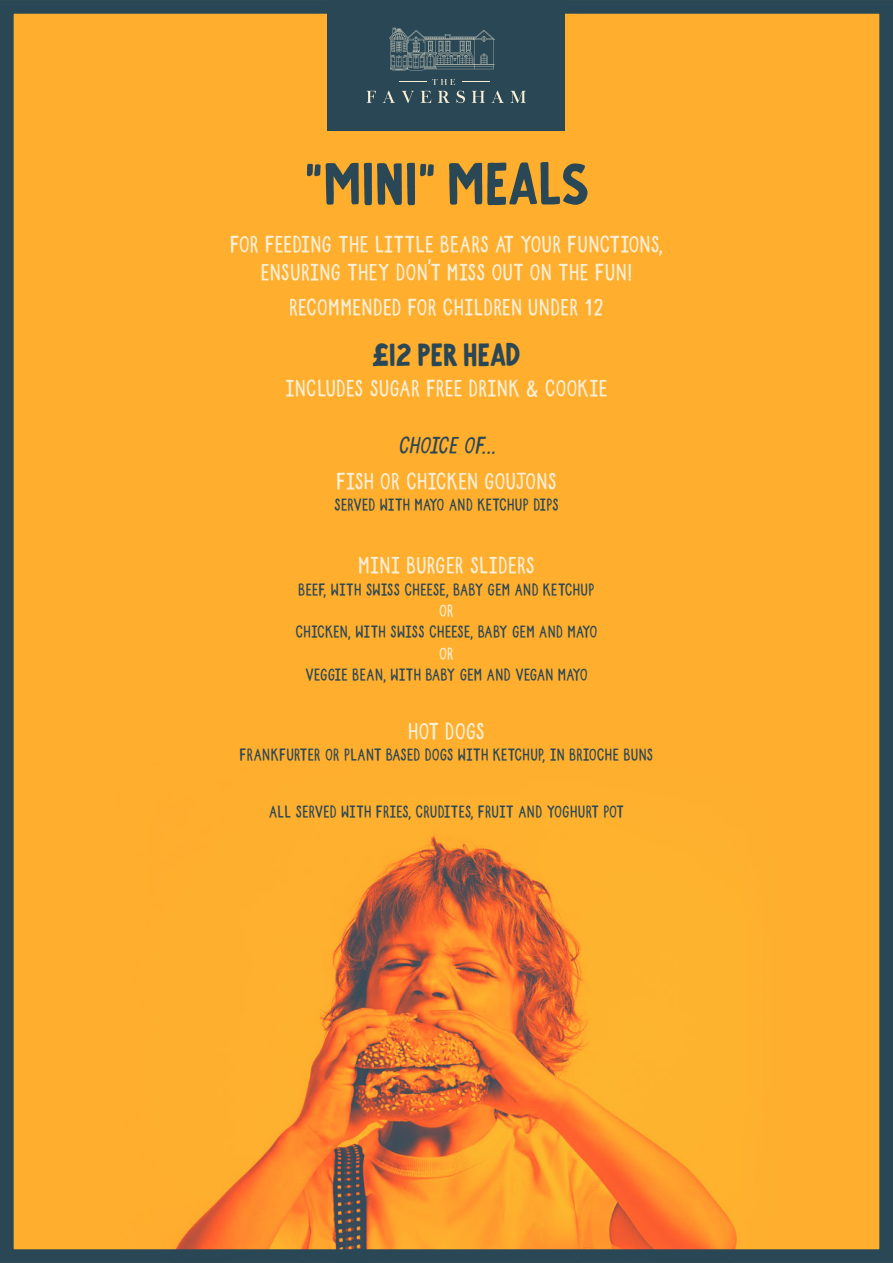
<style>
.page{position:relative;width:893px;height:1263px;background:#fff}
.page>*{position:absolute;margin:0;border:0;box-sizing:border-box;transform-origin:0 0}
.t1{font:88.95px "Supa Mega Fantastic Caps";color:#2a4756}
.t2{font:47.7px "Supa Mega Fantastic Caps";color:#2a4756}
.Price{font:21.9px/27.3px "Tacoand Tequila";letter-spacing:.09em;color:#f9efd5;text-align:center}
.Price-2{font:italic 21.9px "Tacoand Tequila";color:#2a4756}
.Price-3{font:15.9px "Tacoand Tequila";letter-spacing:.085em;color:#2a4756}
.Price-4{font:15.9px "Tacoand Tequila";color:#f9efd5}
</style>
<div class="page">
<img style="left:15px;top:15px;width:863px;height:1233px">
<div style="left:0;top:0;width:893px;height:1263px;border:14px solid #2a4756"></div>
<div style="left:328px;top:0;width:237px;height:131px;background:#2a4756"></div>
<svg style="left:389px;top:28px;width:106px;height:43px"></svg>
<svg style="left:367px;top:91px;width:9px;height:12px"></svg>
<svg style="left:383px;top:91px;width:12px;height:12px"></svg>
<svg style="left:402px;top:91px;width:12px;height:12px"></svg>
<svg style="left:421px;top:91px;width:10px;height:12px"></svg>
<svg style="left:438px;top:91px;width:12px;height:12px"></svg>
<svg style="left:456px;top:91px;width:9px;height:12px"></svg>
<svg style="left:472px;top:91px;width:13px;height:12px"></svg>
<svg style="left:491px;top:91px;width:13px;height:12px"></svg>
<svg style="left:510px;top:91px;width:16px;height:12px"></svg>
<svg style="left:399px;top:79px;width:56px;height:6px"></svg>
<svg style="left:428px;top:259px;width:3px;height:5px"></svg>
<p class="t1" style="left:304px;top:142px;width:286px">“MINI” MEALS</p>
<p class="Price" style="left:231px;top:231px;width:433px">FOR FEEDING THE LITTLE BEARS AT YOUR FUNCTIONS,<br>ENSURING THEY DONT MISS OUT ON THE FUN!</p>
<p class="Price" style="left:290px;top:294px;width:314px">RECOMMENDED FOR CHILDREN UNDER 12</p>
<p class="t2" style="left:373px;top:332px;width:149px">£12 PER HEAD</p>
<p class="Price" style="left:286px;top:375px;width:322px">INCLUDES SUGAR FREE DRINK &amp; COOKIE</p>
<p class="Price-2" style="left:398px;top:434px;width:102px">CHOICE OF...</p>
<p class="Price" style="left:337px;top:468px;width:220px">FISH OR CHICKEN GOUJONS</p>
<p class="Price-3" style="left:335px;top:497px;width:225px">SERVED WITH MAYO AND KETCHUP DIPS</p>
<p class="Price" style="left:359px;top:552px;width:12px">MINI</p>
<p class="Price" style="left:407px;top:552px;width:21px">BURGER</p>
<p class="Price" style="left:471px;top:552px;width:29px">SLIDERS</p>
<p class="Price-3" style="left:299px;top:581px;width:297px">BEEF, WITH SWISS CHEESE, BABY GEM AND KETCHUP</p>
<p class="Price-4" style="left:440px;top:603px;width:15px">OR</p>
<p class="Price-3" style="left:296px;top:624px;width:302px">CHICKEN, WITH SWISS CHEESE, BABY GEM AND MAYO</p>
<p class="Price-4" style="left:440px;top:645px;width:15px">OR</p>
<p class="Price-3" style="left:306px;top:667px;width:283px">VEGGIE BEAN, WITH BABY GEM AND VEGAN MAYO</p>
<p class="Price" style="left:409px;top:718px;width:48px">HOT DOGS</p>
<p class="Price-3" style="left:240px;top:747px;width:414px">FRANKFURTER OR PLANT BASED DOGS WITH KETCHUP, IN BRIOCHE BUNS</p>
<p class="Price-3" style="left:269px;top:804px;width:356px">ALL SERVED WITH FRIES, CRUDITES, FRUIT AND YOGHURT POT</p>
</div>
